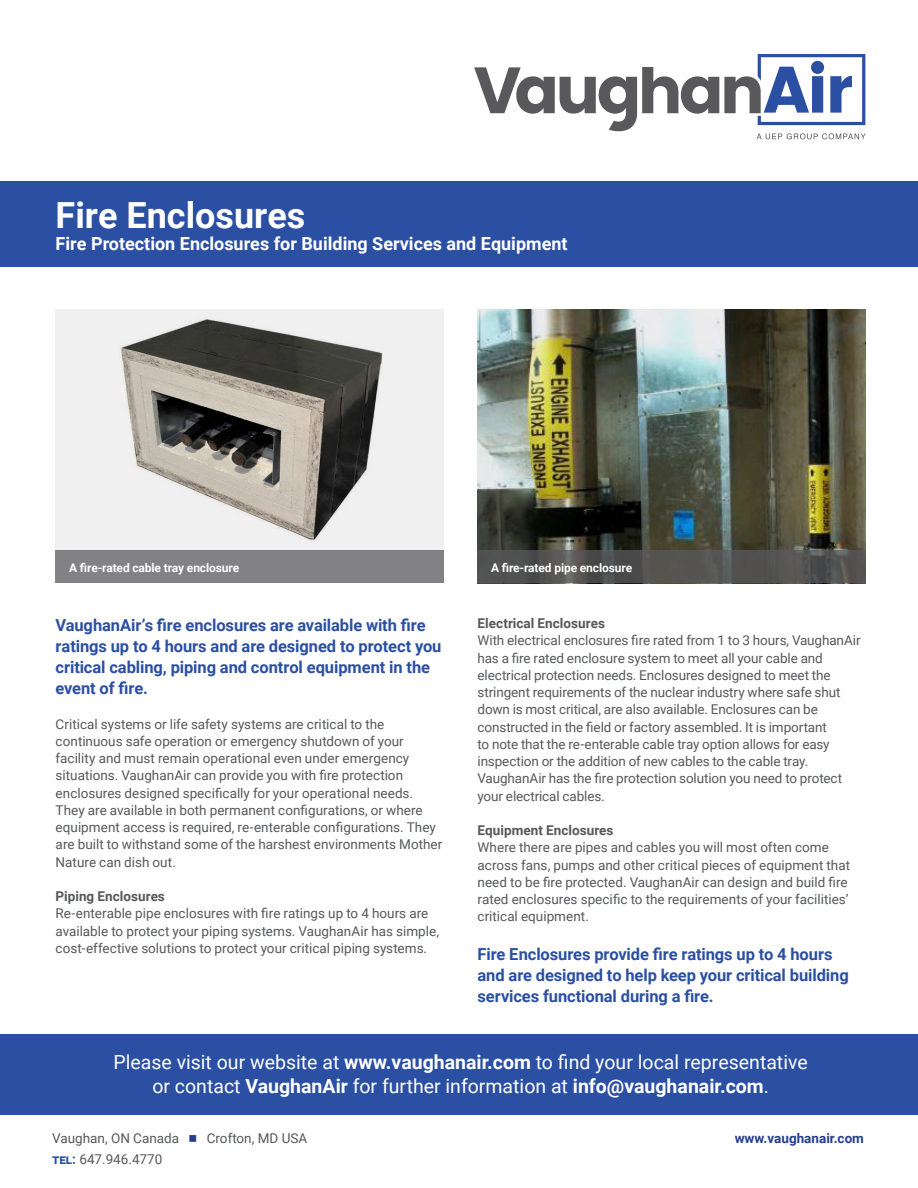
<style>
.page{position:relative;width:918px;height:1188px;background:#fff}
.page>*{position:absolute;margin:0;border:0;box-sizing:border-box;transform-origin:0 0}
.t1{font:700 36px "Roboto";color:#fff}
.t2{font:19.5px/24px "Roboto";color:#fff;text-align:center}
.t3{font:700 18px "Roboto";color:#fff}
.t4{font:700 16.5px/21px "Roboto";letter-spacing:-.005em;color:#2b4fa3}
.t5{font:13.5px/17.2px "Roboto";color:#57585a}
.t6{font:700 13.5px "Roboto";letter-spacing:.005em;color:#57585a}
.t7{font:700 13.5px "Roboto";color:#253f8e}
.t8{font:700 12px "Roboto";letter-spacing:-.01em;color:#fff}
.s1{font-weight:700}
.s2{font-weight:700;color:#2b4fa3}
</style>
<div class="page">
<div style="left:56px;top:310px;width:388px;height:241px;background:#f0f0f1"></div>
<img style="left:106px;top:319px;width:287px;height:232px">
<img style="left:478px;top:310px;width:388px;height:241px">
<div style="left:0;top:181px;width:918px;height:86px;background:#2b4fa3"></div>
<svg style="left:474px;top:54px;width:392px;height:85px"></svg>
<div style="left:0;top:1034px;width:918px;height:81px;background:#2b4fa3"></div>
<svg style="left:478px;top:551px;width:388px;height:32px;background:#525251"></svg>
<div style="left:56px;top:551px;width:388px;height:32px;background:#828284"></div>
<p class="t1" style="left:56px;top:190px;width:251px">Fire Enclosures</p>
<p class="t3" style="left:56px;top:230px;width:514px">Fire Protection Enclosures for Building Services and Equipment</p>
<p class="t8" style="left:69px;top:559px;width:172px">A fire-rated cable tray enclosure</p>
<p class="t8" style="left:491px;top:559px;width:143px">A fire-rated pipe enclosure</p>
<p class="t4" style="left:56px;top:614px;width:387px">VaughanAir’s fire enclosures are available with fire ratings up to 4 hours and are designed to protect you critical cabling, piping and control equipment in the event of fire.</p>
<p class="t5" style="left:56px;top:715px;width:388px">Critical systems or life safety systems are critical to the continuous safe operation or emergency shutdown of your facility and must remain operational even under emergency situations. VaughanAir can provide you with fire protection enclosures designed specifically for your operational needs.<br>They are available in both permanent configurations, or where equipment access is required, re-enterable configurations. They are built to withstand some of the harshest environments Mother Nature can dish out.</p>
<p class="t6" style="left:56px;top:887px;width:111px">Piping Enclosures</p>
<p class="t5" style="left:56px;top:905px;width:385px">Re-enterable pipe enclosures with fire ratings up to 4 hours are available to protect your piping systems. VaughanAir has simple, cost-effective solutions to protect your critical piping systems.</p>
<p class="t6" style="left:478px;top:614px;width:129px">Electrical Enclosures</p>
<p class="t5" style="left:478px;top:631px;width:385px">With electrical enclosures fire rated from 1 to 3 hours, VaughanAir has a fire rated enclosure system to meet all your cable and electrical protection needs. Enclosures designed to meet the stringent requirements of the nuclear industry where safe shut down is most critical, are also available. Enclosures can be constructed in the field or factory assembled. It is important<br>to note that the re-enterable cable tray option allows for easy inspection or the addition of new cables to the cable tray.<br>VaughanAir has the fire protection solution you need to protect your electrical cables.</p>
<p class="t6" style="left:478px;top:821px;width:138px">Equipment Enclosures</p>
<p class="t5" style="left:478px;top:838px;width:374px">Where there are pipes and cables you will most often come across fans, pumps and other critical pieces of equipment that need to be fire protected. VaughanAir can design and build fire rated enclosures specific to the requirements of your facilities’ critical equipment.</p>
<p class="t4" style="left:478px;top:943px;width:373px">Fire Enclosures provide fire ratings up to 4 hours and are designed to help keep your critical building services functional during a fire.</p>
<p class="t2" style="left:113px;top:1050px;width:696px">Please visit our website at <span class="s1">www.vaughanair.com</span> to find your local representative or contact <span class="s1">VaughanAir</span> for further information at <span class="s1">info@vaughanair.com</span>.</p>
<p class="t5" style="left:52px;top:1129px;width:129px">Vaughan, ON Canada</p>
<p class="t5" style="left:207px;top:1129px;width:102px">Crofton, MD USA</p>
<p class="t7" style="left:735px;top:1128px;width:131px">www.vaughanair.com</p>
<p class="t5" style="left:52px;top:1150px;width:112px"><span class="s2">tel:</span> 647.946.4770</p>
</div>
